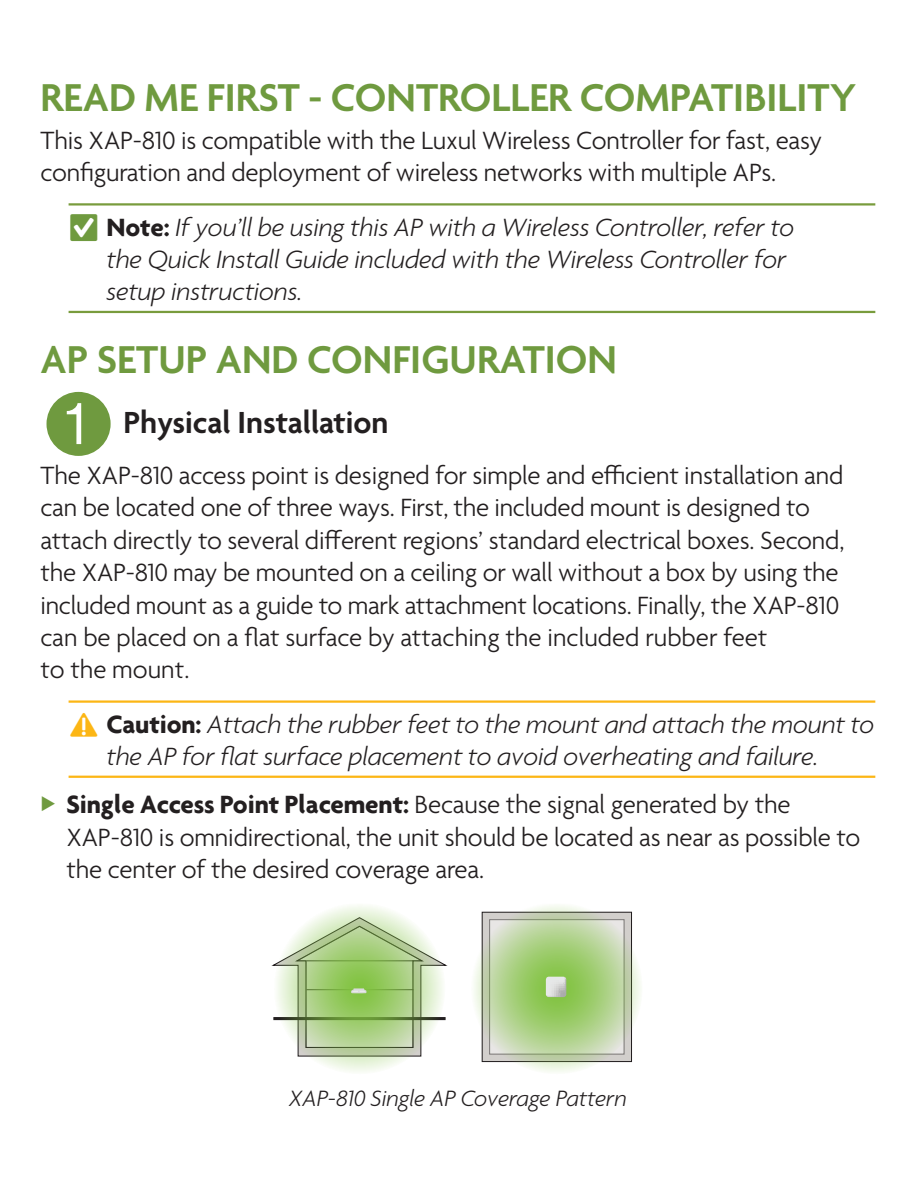
<style>
.page{position:relative;width:918px;height:1188px;background:#fff}
.page>*{position:absolute;margin:0;border:0;box-sizing:border-box;transform-origin:0 0}
.Chapter_Sub_Number{font:87px "Circle Frame Neg";color:#6f9a3f}
.Chapter{font:600 42px "Agenda";color:#6f9a3f}
.Chapter_Sub_Number-2{font:600 33px "Agenda";color:#231f20}
.Main-Body{font:300 27px/32.4px "Agenda";letter-spacing:-.005em;color:#231f20}
.t1{font:italic 300 27px/32.4px "Agenda";letter-spacing:-.005em;color:#231f20}
.t2{font:italic 300 24px "Agenda";letter-spacing:-.005em;color:#231f20}
.s1{color:#6f9a3f}
.s2{font-weight:700;font-style:normal}
.s3{font-weight:700}
</style>
<div class="page">
<hr style="left:69px;top:203px;width:806px;height:3px;background:#799c3d">
<hr style="left:69px;top:311px;width:806px;height:2px;background:#799c3d">
<hr style="left:69px;top:700px;width:806px;height:3px;background:#fcb615">
<hr style="left:69px;top:776px;width:806px;height:2px;background:#fcb615">
<svg style="left:474px;top:905px;width:167px;height:167px"></svg>
<img style="left:519px;top:958px;width:74px;height:74px">
<svg style="left:271px;top:905px;width:177px;height:167px"></svg>
<p class="Chapter" style="left:40px;top:75px;width:818px">READ ME FIRST - CONTROLLER COMPATIBILITY</p>
<p class="Main-Body" style="left:40px;top:126px;width:783px">This XAP-810 is compatible with the Luxul Wireless Controller for fast, easy configuration and deployment of wireless networks with multiple APs.</p>
<p class="t1" style="left:106px;top:211px;width:689px;text-indent:-36px"><span class="s1">■</span> <span class="s2">Note:</span> If you’ll be using this AP with a Wireless Controller, refer to the Quick Install Guide included with the Wireless Controller for setup instructions.</p>
<p class="Chapter" style="left:40px;top:337px;width:578px">AP SETUP AND CONFIGURATION</p>
<p class="Chapter_Sub_Number" style="left:40px;top:375px;width:78px">1</p>
<p class="Chapter_Sub_Number-2" style="left:123px;top:405px;width:267px">Physical Installation</p>
<p class="Main-Body" style="left:40px;top:461px;width:806px">The XAP-810 access point is designed for simple and efficient installation and can be located one of three ways. First, the included mount is designed to attach directly to several different regions’ standard electrical boxes. Second, the XAP-810 may be mounted on a ceiling or wall without a box by using the included mount as a guide to mark attachment locations. Finally, the XAP-810 can be placed on a flat surface by attaching the included rubber feet<br>to the mount.</p>
<p class="t1" style="left:106px;top:708px;width:769px"><span class="s2">Caution:</span> Attach the rubber feet to the mount and attach the mount to the AP for flat surface placement to avoid overheating and failure.</p>
<p class="Main-Body" style="left:66px;top:790px;width:796px"><span class="s3">Single Access Point Placement:</span> Because the signal generated by the<br>XAP-810 is omnidirectional, the unit should be located as near as possible to the center of the desired coverage area.</p>
<p class="t2" style="left:289px;top:1083px;width:340px">XAP-810 Single AP Coverage Pattern</p>
</div>
